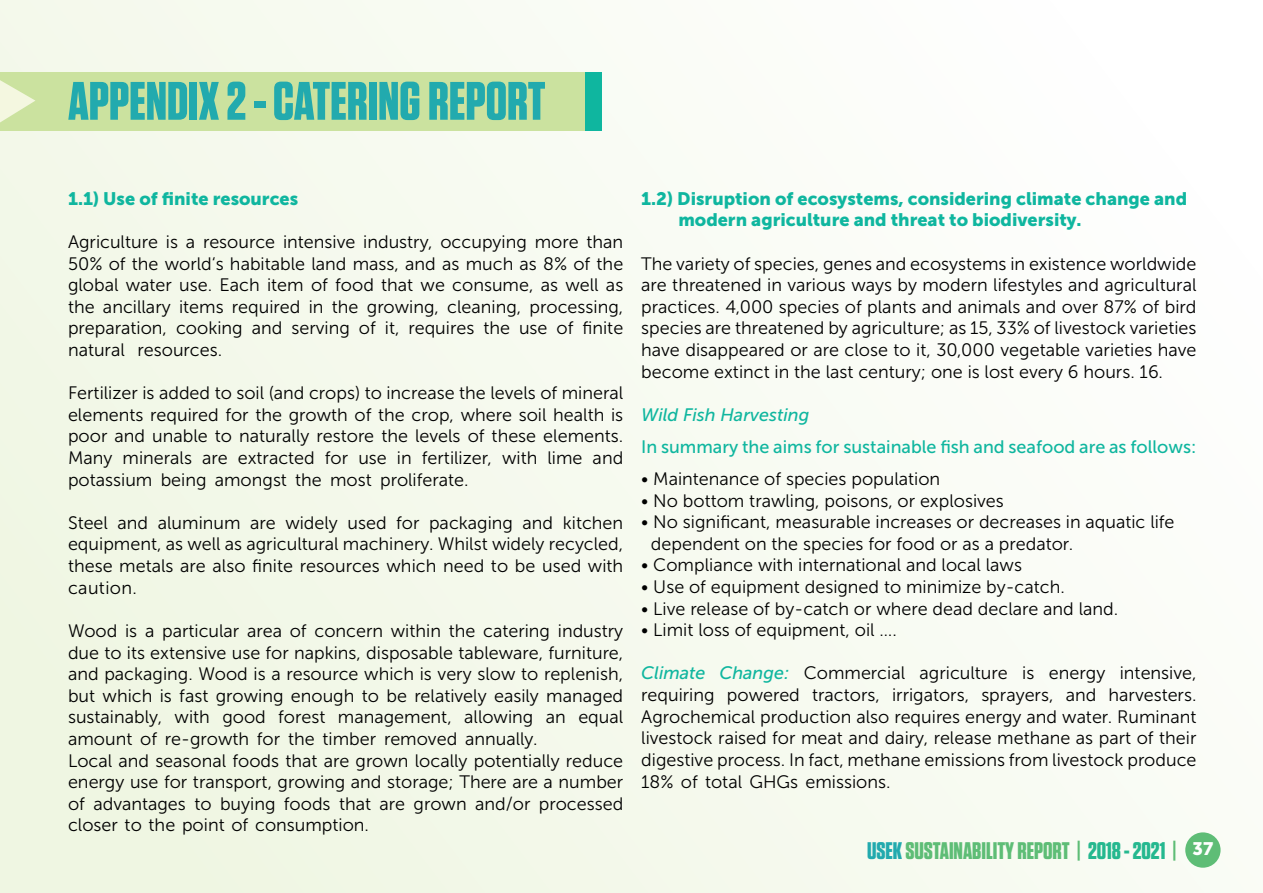
<style>
.page{position:relative;width:1263px;height:893px;background:#fff}
.page>*{position:absolute;margin:0;border:0;box-sizing:border-box;transform-origin:0 0}
.t1{font:700 54px "Tungsten";color:#22aaae}
.t2{font:700 24px "Tungsten";color:#5ebd76}
.t3{font:18px/21.6px "Museo Sans 300";color:#000;text-align:justify}
.t4{font:18px/21.6px "Museo Sans 900";color:#0fb69f}
.t5{font:18px "Museo Sans 500";color:#0fb69f}
.t6{font:italic 18px "Museo Sans 500";color:#0fb69f}
.s1{font-family:"Museo Sans 500";font-style:italic;color:#0fb69f}
.s2{color:#22aaae}
.s3{color:#25b88f}
</style>
<div class="page">
<div style="left:0;top:0;width:1263px;height:893px;background:linear-gradient(to right,#f0f7e4,#fdfefc)"></div>
<div style="left:1185px;top:832px;width:35px;height:36px;background:#5ebd76;border-radius:50%"></div>
<div style="left:0;top:72px;width:585px;height:59px;background:#cbe29f"></div>
<svg style="left:0;top:80px;width:35px;height:43px"></svg>
<div style="left:585px;top:72px;width:16px;height:59px;background:#0fb69f"></div>
<h1 class="t1" style="left:68px;top:72px;width:479px">APPENDIX 2 - CATERING REPORT</h1>
<p class="t4" style="left:68px;top:188px;width:232px">1.1) Use of finite resources</p>
<p class="t3" style="left:68px;top:231px;width:557px">Agriculture is a resource intensive industry, occupying more than 50% of the world‘s habitable land mass, and as much as 8% of the global water use. Each item of food that we consume, as well as the ancillary items required in the growing, cleaning, processing, preparation, cooking and serving of it, requires the use of finite natural resources.</p>
<p class="t3" style="left:68px;top:382px;width:557px">Fertilizer is added to soil (and crops) to increase the levels of mineral elements required for the growth of the crop, where soil health is poor and unable to naturally restore the levels of these elements.<br>Many minerals are extracted for use in fertilizer, with lime and potassium being amongst the most proliferate.</p>
<p class="t3" style="left:68px;top:512px;width:557px">Steel and aluminum are widely used for packaging and kitchen equipment, as well as agricultural machinery. Whilst widely recycled, these metals are also finite resources which need to be used with caution.</p>
<p class="t3" style="left:68px;top:620px;width:557px;text-align:left">Wood is a particular area of concern within the catering industry due to its extensive use for napkins, disposable tableware, furniture, and packaging. Wood is a resource which is very slow to replenish, but which is fast growing enough to be relatively easily managed sustainably, with good forest management, allowing an equal amount of re-growth for the timber removed annually.<br>Local and seasonal foods that are grown locally potentially reduce energy use for transport, growing and storage; There are a number of advantages to buying foods that are grown and/or processed closer to the point of consumption.</p>
<p class="t4" style="left:678px;top:188px;width:510px;text-indent:-37px">1.2) Disruption of ecosystems, considering climate change and modern agriculture and threat to biodiversity.</p>
<p class="t3" style="left:641px;top:253px;width:557px">The variety of species, genes and ecosystems in existence worldwide are threatened in various ways by modern lifestyles and agricultural practices. 4,000 species of plants and animals and over 87% of bird species are threatened by agriculture; as 15, 33% of livestock varieties have disappeared or are close to it, 30,000 vegetable varieties have become extinct in the last century; one is lost every 6 hours. 16.</p>
<p class="t6" style="left:641px;top:405px;width:170px">Wild Fish Harvesting</p>
<p class="t5" style="left:641px;top:437px;width:557px">In summary the aims for sustainable fish and seafood are as follows:</p>
<p class="t3" style="left:641px;top:468px;width:300px">• Maintenance of species population</p>
<p class="t3" style="left:641px;top:490px;width:364px">• No bottom trawling, poisons, or explosives</p>
<p class="t3" style="left:651px;top:511px;width:525px;text-indent:-10px">• No significant, measurable increases or decreases in aquatic life dependent on the species for food or as a predator.</p>
<p class="t3" style="left:641px;top:555px;width:382px">• Compliance with international and local laws</p>
<p class="t3" style="left:641px;top:576px;width:425px">• Use of equipment designed to minimize by-catch.</p>
<p class="t3" style="left:641px;top:598px;width:478px">• Live release of by-catch or where dead declare and land.</p>
<p class="t3" style="left:641px;top:619px;width:257px">• Limit loss of equipment, oil ….</p>
<p class="t3" style="left:641px;top:663px;width:557px"><span class="s1">Climate Change:</span> Commercial agriculture is energy intensive, requiring powered tractors, irrigators, sprayers, and harvesters.<br>Agrochemical production also requires energy and water. Ruminant livestock raised for meat and dairy, release methane as part of their digestive process. In fact, methane emissions from livestock produce 18% of total GHGs emissions.</p>
<h2 class="t2" style="left:867px;top:837px;width:348px"><span class="s2">USEK</span>SUSTAINABILITY REPORT | <span class="s3">2018 - 2021</span> | <sup>37</sup></h2>
</div>
